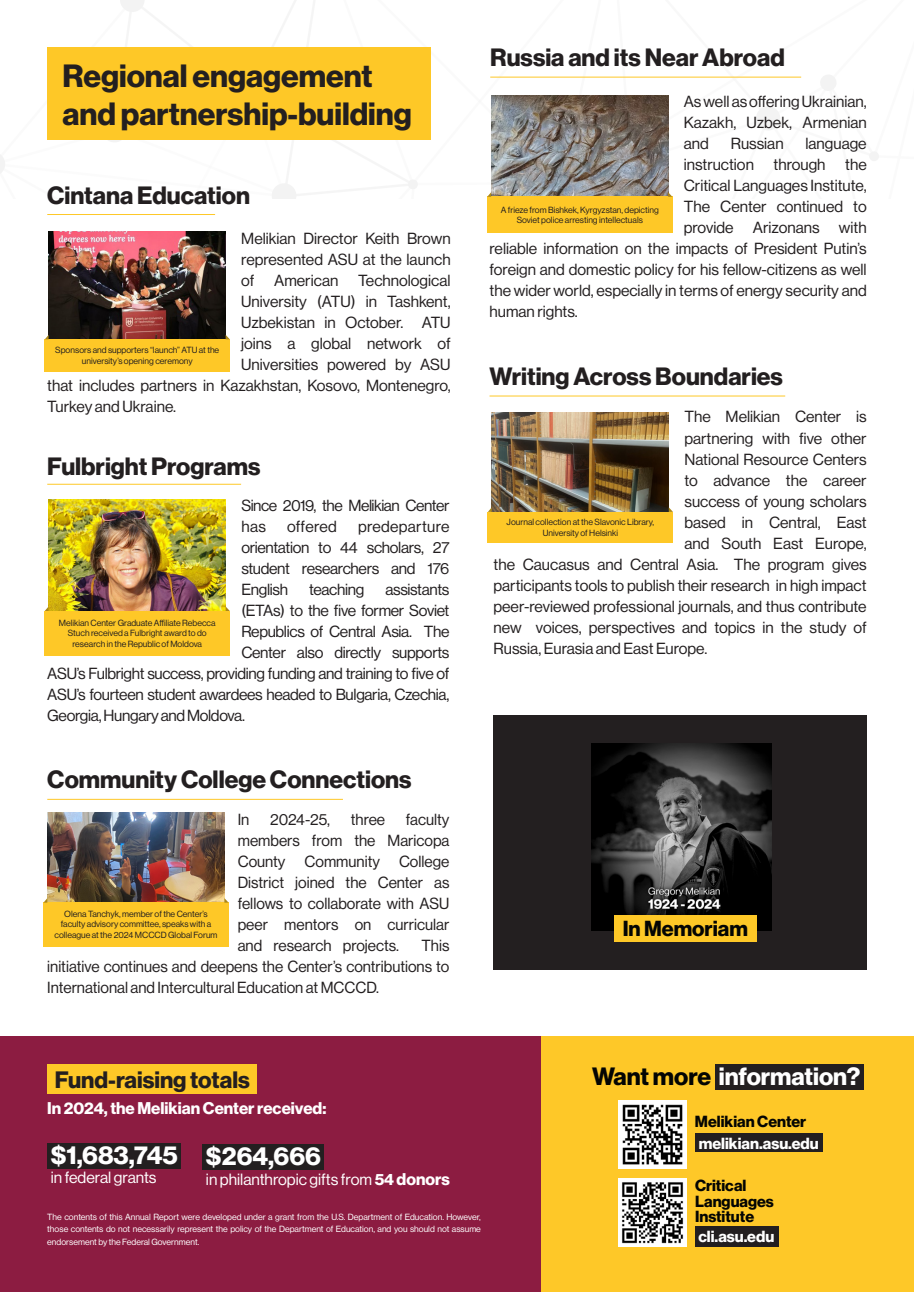
<style>
.page{position:relative;width:914px;height:1292px;background:#fff}
.page>*{position:absolute;margin:0;border:0;box-sizing:border-box;transform-origin:0 0}
.t1{font:31.5px/37.8px "N Haas Grotesk DS Pro 75 Bd";color:#231f20}
.t2{font:25.55px "N Haas Grotesk DS Pro 75 Bd";color:#fff}
.t3{font:24.5px "N Haas Grotesk DS Pro 75 Bd";color:#231f20}
.t4{font:24.5px "N Haas Grotesk DS Pro 75 Bd";color:#fff}
.t5{font:23.28px "N Haas Grotesk DS Pro 75 Bd";color:#231f20}
.t6{font:21.35px "N Haas Grotesk DS Pro 75 Bd";color:#040503}
.t7{font:16.62px "N Haas Grotesk DS Pro 75 Bd";color:#fff}
.t8{font:15.92px "N Haas Grotesk DS Pro 55 Rg";color:#fff}
.t9{font:15.75px/21px "N Haas Grotesk DS Pro 55 Rg";color:#231f20;text-align:justify}
.t10{font:15.75px "N Haas Grotesk DS Pro 55 Rg";letter-spacing:-.02em;color:#231f20}
.t11{font:15.75px "N Haas Grotesk DS Pro 75 Bd";color:#040503}
.t12{font:15.75px/21px "N Haas Grotesk DS Pro 55 Rg";letter-spacing:-.03em;color:#231f20}
.t13{font:15.75px "N Haas Grotesk DS Pro 75 Bd";color:#fff}
.t14{font:8.75px/10.5px "N Haas Grotesk DS Pro 55 Rg";color:#231f20;text-align:center}
.t15{font:8.75px/12.2px "N Haas Grotesk DS Pro 55 Rg";color:#fff;text-align:justify}
.s1{font-family:"N Haas Grotesk DS Pro 75 Bd"}
.s2{font-family:"N Haas Grotesk DS Pro 75 Bd";font-size:16.62px}
.s3{color:#040503}
</style>
<div class="page">
<svg style="left:645px;top:76px;width:157px;height:123px"></svg>
<svg style="left:820px;top:75px;width:16px;height:16px"></svg>
<svg style="left:869px;top:152px;width:10px;height:9px"></svg>
<svg style="left:754px;top:105px;width:27px;height:27px"></svg>
<div style="left:0;top:1036px;width:914px;height:256px;background:#8c1c41"></div>
<div style="left:541px;top:1036px;width:373px;height:256px;background:#fec828"></div>
<div style="left:714px;top:1064px;width:149px;height:25px;background:#231f20"></div>
<img style="left:618px;top:1178px;width:68px;height:68px">
<div style="left:695px;top:1226px;width:83px;height:20px;background:#231f20"></div>
<img style="left:618px;top:1100px;width:68px;height:68px">
<div style="left:695px;top:1133px;width:127px;height:19px;background:#231f20"></div>
<div style="left:47px;top:1064px;width:209px;height:29px;background:#fec827"></div>
<div style="left:202px;top:1144px;width:122px;height:25px;background:#231f20"></div>
<div style="left:47px;top:1143px;width:133px;height:26px;background:#231f20"></div>
<hr style="left:47px;top:214px;width:168px;height:1px;background:#fec827">
<img style="left:49px;top:231px;width:176px;height:108px">
<hr style="left:47px;top:484px;width:194px;height:1px;background:#fec827">
<img style="left:49px;top:499px;width:176px;height:112px">
<div style="left:45px;top:611px;width:185px;height:44px;background:#fec827"></div>
<svg style="left:45px;top:606px;width:4px;height:5px"></svg>
<svg style="left:225px;top:606px;width:5px;height:5px"></svg>
<hr style="left:489px;top:395px;width:296px;height:1px;background:#fec827">
<div style="left:493px;top:715px;width:373px;height:255px;background:#231f20"></div>
<img style="left:591px;top:743px;width:180px;height:187px">
<div style="left:614px;top:915px;width:142px;height:26px;background:#fec827"></div>
<hr style="left:47px;top:799px;width:296px;height:1px;background:#fec827">
<img style="left:47px;top:812px;width:177px;height:90px">
<div style="left:43px;top:902px;width:185px;height:45px;background:#fec827"></div>
<img style="left:491px;top:412px;width:177px;height:100px">
<div style="left:488px;top:512px;width:185px;height:30px;background:#fec827"></div>
<svg style="left:668px;top:507px;width:5px;height:5px"></svg>
<hr style="left:490px;top:77px;width:311px;height:1px;background:#fec827">
<img style="left:645px;top:96px;width:23px;height:101px">
<div style="left:487px;top:197px;width:185px;height:36px;background:#fec827"></div>
<svg style="left:0;top:0;width:645px;height:199px"></svg>
<svg style="left:668px;top:192px;width:4px;height:5px"></svg>
<div style="left:45px;top:339px;width:185px;height:32px;background:#fec827"></div>
<p class="t1" style="left:62px;top:58px;width:351px">Regional engagement and partnership-building</p>
<p class="t3" style="left:47px;top:181px;width:204px">Cintana Education</p>
<p class="t9" style="left:241px;top:227px;width:211px">Melikian Director Keith Brown represented ASU at the launch of</p>
<p class="t9" style="left:274px;top:269px;width:66px">American</p>
<p class="t9" style="left:358px;top:269px;width:94px">Technological</p>
<p class="t9" style="left:241px;top:290px;width:211px">University (ATU) in Tashkent,</p>
<p class="t9" style="left:241px;top:311px;width:211px">Uzbekistan in October. ATU</p>
<p class="t9" style="left:241px;top:332px;width:211px">joins a global network of</p>
<p class="t9" style="left:241px;top:353px;width:211px">Universities powered by ASU</p>
<p class="t9" style="left:47px;top:374px;width:405px">that includes partners in Kazakhstan, Kosovo, Montenegro,</p>
<p class="t9" style="left:47px;top:395px;width:130px">Turkey and Ukraine.</p>
<p class="t14" style="left:55px;top:345px;width:165px">Sponsors and supporters “launch” ATU at the university’s opening ceremony</p>
<p class="t3" style="left:47px;top:451px;width:215px">Fulbright Programs</p>
<p class="t12" style="left:241px;top:495px;width:209px">Since 2019, the Melikian Center has</p>
<p class="t9" style="left:287px;top:516px;width:51px">offered</p>
<p class="t9" style="left:241px;top:516px;width:209px;text-indent:117px">predeparture orientation to 44 scholars, 27 student researchers and 176<br>English</p>
<p class="t10" style="left:309px;top:580px;width:57px">teaching</p>
<p class="t10" style="left:385px;top:580px;width:66px">assistants</p>
<p class="t10" style="left:241px;top:601px;width:210px">(ETAs) to the five former Soviet</p>
<p class="t10" style="left:241px;top:622px;width:209px">Republics of Central Asia. The</p>
<p class="t10" style="left:241px;top:643px;width:210px">Center also directly supports</p>
<p class="t10" style="left:47px;top:664px;width:403px">ASU’s Fulbright success, providing funding and training to five of</p>
<p class="t10" style="left:47px;top:685px;width:404px">ASU’s fourteen student awardees headed to Bulgaria, Czechia,</p>
<p class="t10" style="left:47px;top:706px;width:199px">Georgia, Hungary and Moldova.</p>
<p class="t14" style="left:59px;top:617px;width:158px">Melikian Center Graduate Affiliate Rebecca<br>Stuch received a Fulbright award to do research in the Republic of Moldova</p>
<p class="t3" style="left:47px;top:765px;width:366px">Community College Connections</p>
<p class="t9" style="left:238px;top:808px;width:13px">In</p>
<p class="t9" style="left:270px;top:808px;width:62px">2024-25,</p>
<p class="t9" style="left:351px;top:808px;width:36px">three</p>
<p class="t9" style="left:238px;top:808px;width:213px;text-indent:168px">faculty members from the Maricopa County Community College District joined the Center as fellows to collaborate with ASU peer mentors on curricular and research projects.</p>
<p class="t14" style="left:55px;top:908px;width:164px">Olena Tanchyk, member of the Center’s faculty advisory committee, speaks with a colleague at the 2024 MCCCD Global Forum</p>
<p class="t9" style="left:47px;top:934px;width:403px;text-indent:374px">This initiative continues and deepens the Center’s contributions to International and Intercultural Education at MCCCD.</p>
<p class="t3" style="left:490px;top:43px;width:296px">Russia and its Near Abroad</p>
<p class="t9" style="left:683px;top:91px;width:184px">As well as offering Ukrainian, Kazakh, Uzbek, Armenian and</p>
<p class="t9" style="left:730px;top:133px;width:54px">Russian</p>
<p class="t9" style="left:805px;top:133px;width:63px">language</p>
<p class="t9" style="left:683px;top:154px;width:184px">instruction through the</p>
<p class="t9" style="left:683px;top:175px;width:184px">Critical Languages Institute,</p>
<p class="t9" style="left:683px;top:196px;width:184px">The Center continued to</p>
<p class="t9" style="left:683px;top:217px;width:184px">provide Arizonans with</p>
<p class="t9" style="left:489px;top:238px;width:379px">reliable information on the impacts of President Putin’s</p>
<p class="t9" style="left:489px;top:259px;width:378px">foreign and domestic policy for his fellow-citizens as well</p>
<p class="t9" style="left:489px;top:280px;width:379px">the wider world, especially in terms of energy security and</p>
<p class="t9" style="left:489px;top:301px;width:90px">human rights.</p>
<p class="t14" style="left:500px;top:205px;width:160px">A frieze from Bishkek, Kyrgyzstan, depicting<br>Soviet police arresting intellectuals</p>
<p class="t3" style="left:489px;top:362px;width:295px">Writing Across Boundaries</p>
<p class="t9" style="left:684px;top:406px;width:184px">The Melikian Center is</p>
<p class="t9" style="left:684px;top:427px;width:184px">partnering with five other</p>
<p class="t9" style="left:684px;top:448px;width:184px">National Resource Centers</p>
<p class="t9" style="left:684px;top:469px;width:184px">to advance the career</p>
<p class="t9" style="left:684px;top:490px;width:184px">success of young scholars</p>
<p class="t9" style="left:684px;top:511px;width:184px">based in Central, East</p>
<p class="t9" style="left:684px;top:532px;width:184px">and South East Europe,</p>
<p class="t9" style="left:493px;top:553px;width:375px">the Caucasus and Central Asia. The program gives</p>
<p class="t9" style="left:493px;top:574px;width:374px">participants tools to publish their research in high impact</p>
<p class="t9" style="left:493px;top:595px;width:374px">peer-reviewed professional journals, and thus contribute</p>
<p class="t9" style="left:493px;top:616px;width:374px">new voices, perspectives and topics in the study of</p>
<p class="t9" style="left:493px;top:637px;width:215px">Russia, Eurasia and East Europe.</p>
<p class="t14" style="left:506px;top:517px;width:149px">Journal collection at the Slavonic Library,<br>University of Helsinki</p>
<p class="t6" style="left:622px;top:915px;width:127px">In Memoriam</p>
<p class="t5" style="left:55px;top:1066px;width:196px">Fund-raising totals</p>
<p class="t7" style="left:47px;top:1098px;width:280px">In 2024, the Melikian Center received:</p>
<p class="t2" style="left:206px;top:1141px;width:116px">$264,666</p>
<p class="t8" style="left:206px;top:1170px;width:245px">in philanthropic gifts from <span class="s1">54</span> <span class="s2">donors</span></p>
<p class="t2" style="left:51px;top:1140px;width:129px">$1,683,745</p>
<p class="t8" style="left:51px;top:1168px;width:107px">in federal grants</p>
<p class="t15" style="left:47px;top:1211px;width:435px">The contents of this Annual Report were developed under a grant from the U.S. Department of Education. However, those contents do not necessarily represent the policy of the Department of Education, and you should not assume endorsement by the Federal Government.</p>
<p class="t4" style="left:592px;top:1062px;width:270px"><span class="s3">Want more</span> information?</p>
<p class="t11" style="left:695px;top:1112px;width:113px">Melikian Center</p>
<p class="t13" style="left:698px;top:1134px;width:121px">melikian.asu.edu</p>
<p class="t11" style="left:695px;top:1176px;width:53px">Critical</p>
<p class="t11" style="left:695px;top:1191px;width:80px">Languages</p>
<p class="t11" style="left:695px;top:1207px;width:61px">Institute</p>
<p class="t13" style="left:698px;top:1226px;width:77px">cli.asu.edu</p>
</div>
